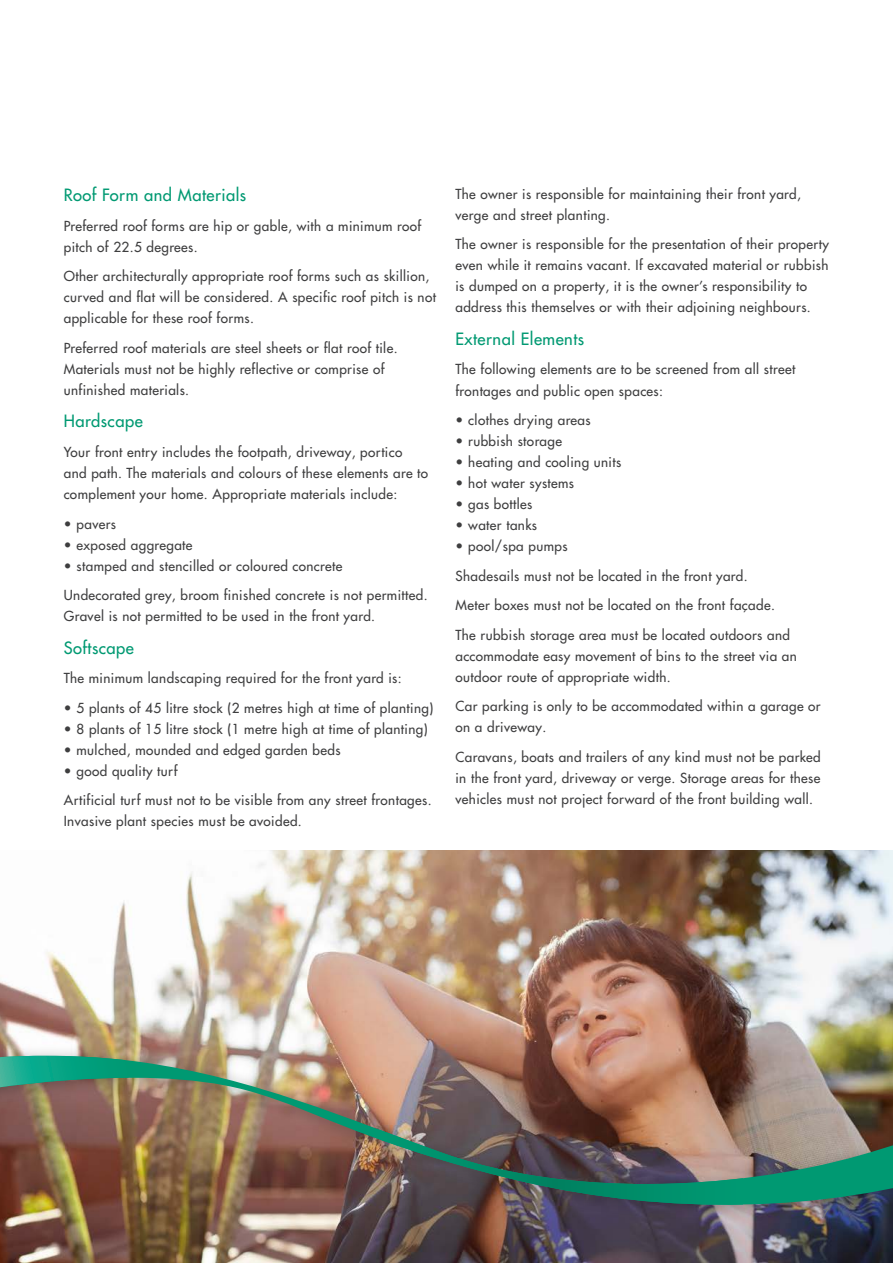
<style>
.page{position:relative;width:893px;height:1263px;background:#fff}
.page>*{position:absolute;margin:0;border:0;box-sizing:border-box;transform-origin:0 0}
.Sub_Heading_-_Green{font:500 16.5px "Futura LT Pro";letter-spacing:.03em;color:#009972}
.t1{font:500 13.5px/21px "Futura LT Pro";letter-spacing:.03em;color:#3e3e3f}
.t2{font:500 12px "Futura LT Pro";color:#76787b}
</style>
<div class="page">
<img style="left:0;top:850px;width:893px;height:187px">
<img style="left:0;top:1037px;width:893px;height:226px">
<svg style="left:0;top:1056px;width:129px;height:81px;background:#657b65"></svg>
<img style="left:380px;top:1130px;width:363px;height:76px">
<p class="Sub_Heading_-_Green" style="left:64px;top:183px;width:184px">Roof Form and Materials</p>
<p class="t1" style="left:64px;top:215px;width:359px">Preferred roof forms are hip or gable, with a minimum roof pitch of 22.5 degrees.</p>
<p class="t1" style="left:64px;top:265px;width:374px">Other architecturally appropriate roof forms such as skillion, curved and flat will be considered. A specific roof pitch is not applicable for these roof forms.</p>
<p class="t1" style="left:64px;top:337px;width:335px">Preferred roof materials are steel sheets or flat roof tile.<br>Materials must not be highly reflective or comprise of unfinished materials.</p>
<p class="Sub_Heading_-_Green" style="left:64px;top:409px;width:80px">Hardscape</p>
<p class="t1" style="left:64px;top:441px;width:366px">Your front entry includes the footpath, driveway, portico and path. The materials and colours of these elements are to complement your home. Appropriate materials include:</p>
<p class="t1" style="left:64px;top:512px;width:54px">• pavers</p>
<p class="t1" style="left:64px;top:533px;width:130px">• exposed aggregate</p>
<p class="t1" style="left:64px;top:554px;width:280px">• stamped and stencilled or coloured concrete</p>
<p class="t1" style="left:64px;top:584px;width:365px">Undecorated grey, broom finished concrete is not permitted.<br>Gravel is not permitted to be used in the front yard.</p>
<p class="Sub_Heading_-_Green" style="left:64px;top:635px;width:72px">Softscape</p>
<p class="t1" style="left:64px;top:667px;width:339px">The minimum landscaping required for the front yard is:</p>
<p class="t1" style="left:64px;top:696px;width:371px">• 5 plants of 45 litre stock (2 metres high at time of planting)</p>
<p class="t1" style="left:64px;top:717px;width:365px">• 8 plants of 15 litre stock (1 metre high at time of planting)</p>
<p class="t1" style="left:64px;top:738px;width:278px">• mulched, mounded and edged garden beds</p>
<p class="t1" style="left:64px;top:759px;width:115px">• good quality turf</p>
<p class="t1" style="left:64px;top:789px;width:369px">Artificial turf must not to be visible from any street frontages.<br>Invasive plant species must be avoided.</p>
<p class="t1" style="left:455px;top:183px;width:347px">The owner is responsible for maintaining their front yard, verge and street planting.</p>
<p class="t1" style="left:455px;top:233px;width:375px">The owner is responsible for the presentation of their property even while it remains vacant. If excavated material or rubbish is dumped on a property, it is the owner’s responsibility to address this themselves or with their adjoining neighbours.</p>
<p class="Sub_Heading_-_Green" style="left:455px;top:327px;width:130px">External Elements</p>
<p class="t1" style="left:455px;top:358px;width:341px">The following elements are to be screened from all street frontages and public open spaces:</p>
<p class="t1" style="left:455px;top:409px;width:137px">• clothes drying areas</p>
<p class="t1" style="left:455px;top:430px;width:108px">• rubbish storage</p>
<p class="t1" style="left:455px;top:451px;width:167px">• heating and cooling units</p>
<p class="t1" style="left:455px;top:472px;width:120px">• hot water systems</p>
<p class="t1" style="left:455px;top:493px;width:78px">• gas bottles</p>
<p class="t1" style="left:455px;top:514px;width:83px">• water tanks</p>
<p class="t1" style="left:455px;top:535px;width:114px">• pool/spa pumps</p>
<p class="t1" style="left:455px;top:564px;width:294px">Shadesails must not be located in the front yard.</p>
<p class="t1" style="left:455px;top:594px;width:321px">Meter boxes must not be located on the front façade.</p>
<p class="t1" style="left:455px;top:623px;width:343px">The rubbish storage area must be located outdoors and accommodate easy movement of bins to the street via an outdoor route of appropriate width.</p>
<p class="t1" style="left:455px;top:695px;width:367px">Car parking is only to be accommodated within a garage or on a driveway.</p>
<p class="t1" style="left:455px;top:745px;width:367px;text-align:justify">Caravans, boats and trailers of any kind must not be parked in the front yard, driveway or verge. Storage areas for these vehicles must not project forward of the front building wall.</p>
<p class="t2" style="left:822px;top:1204px;width:8px">7</p>
</div>
